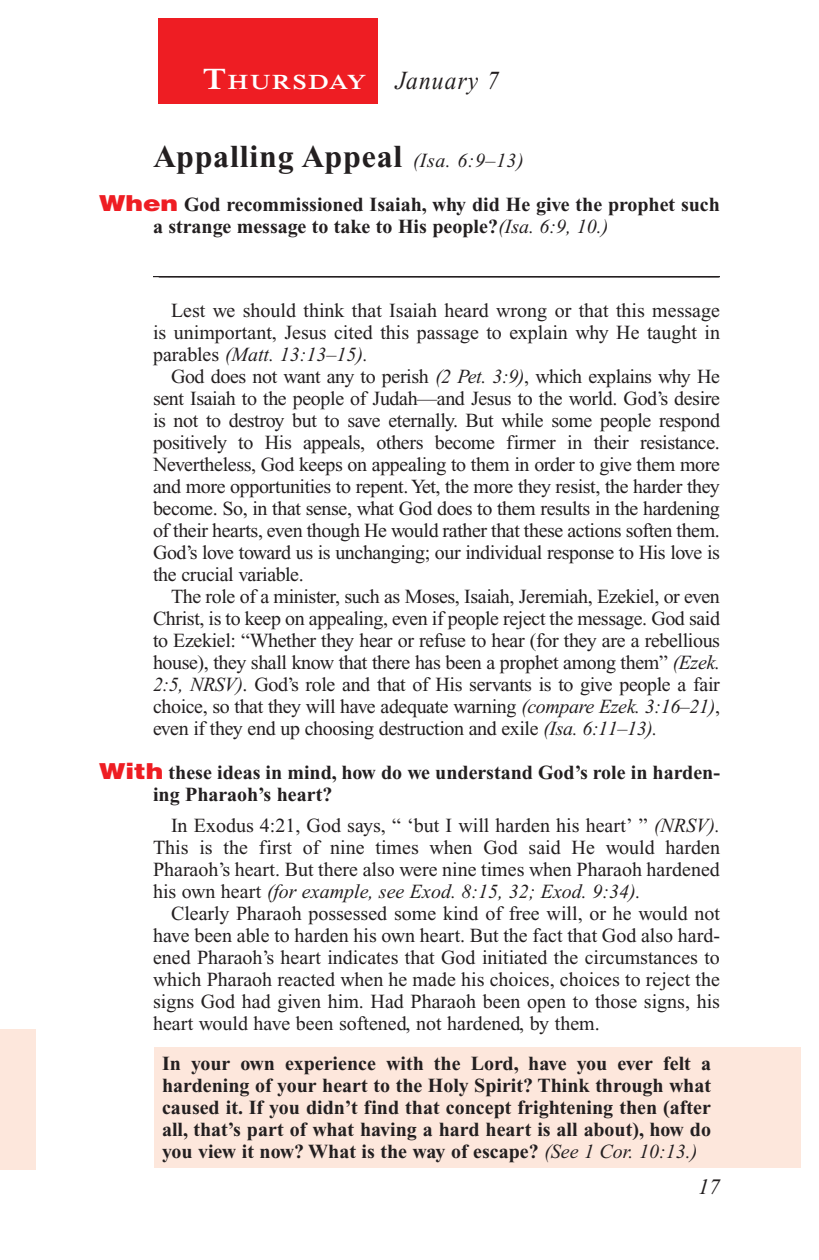
<style>
.page{position:relative;width:819px;height:1260px;background:#fff}
.page>*{position:absolute;margin:0;border:0;box-sizing:border-box;transform-origin:0 0}
.Head{font:700 32px "Times New Roman PS Std";letter-spacing:.025em;color:#231f20}
.Lesson_Dates{font:italic 26px "Times New Roman PS Std";letter-spacing:.05em;color:#231f20;scale:.9 1}
.t1{font:italic 22px "Times New Roman PS Std";color:#231f20}
.Daily_Header{font:600 21px "Times NRMT Std";letter-spacing:.07em;color:#fff;scale:1.1 1}
.Body{font:20px/22px "Times New Roman PS Std";color:#231f20;text-align:justify}
.x-screened_box-text{font:700 20px/22px "Times New Roman PS Std";color:#231f20;text-align:justify}
.Question_NO_SB{font:700 20px/22px "Times New Roman PS Std";color:#231f20}
.Question{font:700 20px/22px "Times New Roman PS Std";color:#231f20}
.Blank_Lines{font:20px "Times New Roman PS Std";color:#231f20}
.s1{font-size:30px}
.s2{font-weight:400;font-style:italic;font-size:20px}
.s3{font-family:"Helvetica LT Std";font-weight:900;font-size:22px;color:#ee1d23}
.s4{font-weight:400;font-style:italic}
.s5{font-style:italic}
</style>
<div class="page">
<div style="left:158px;top:18px;width:220px;height:86px;background:#ee1d23"></div>
<div style="left:155px;top:1047px;width:646px;height:121px;background:#fde7dc"></div>
<div style="left:0;top:1029px;width:36px;height:140px;background:#fde7dc"></div>
<hr style="left:153px;top:276px;width:567px;height:1px;background:#231f20">
<p class="Daily_Header" style="left:203px;top:70px;width:150px"><span class="s1">T</span>HURSDAY</p>
<p class="Lesson_Dates" style="left:396px;top:66px;width:116px">January 7</p>
<p class="Head" style="left:153px;top:138px;width:372px">Appalling Appeal <span class="s2">(Isa. 6:9–13)</span></p>
<p class="Question_NO_SB" style="left:153px;top:193px;width:568px;text-indent:-54px"><span class="s3">When</span> God recommissioned Isaiah, why did He give the prophet such a strange message to take to His people?<span class="s4">(Isa. 6:9, 10.)</span></p>
<p class="Blank_Lines" style="left:159px;top:257px;width:561px">________________________________________________________</p>
<p class="Body" style="left:153px;top:299px;width:569px;text-indent:18px">Lest we should think that Isaiah heard wrong or that this message is unimportant, Jesus cited this passage to explain why He taught in parables <span class="s5">(Matt. 13:13–15).</span></p>
<p class="Body" style="left:153px;top:365px;width:569px;text-indent:18px">God does not want any to perish <span class="s5">(2 Pet. 3:9)</span>, which explains why He sent Isaiah to the people of Judah—and Jesus to the world. God’s desire is not to destroy but to save eternally. But while some people respond positively to His appeals, others become firmer in their resistance.<br>Nevertheless, God keeps on appealing to them in order to give them more and more opportunities to repent. Yet, the more they resist, the harder they become. So, in that sense, what God does to them results in the hardening of their hearts, even though He would rather that these actions soften them.<br>God’s love toward us is unchanging; our individual response to His love is the crucial variable.</p>
<p class="Body" style="left:153px;top:585px;width:569px;text-indent:18px">The role of a minister, such as Moses, Isaiah, Jeremiah, Ezekiel, or even Christ, is to keep on appealing, even if people reject the message. God said to Ezekiel: “Whether they hear or refuse to hear (for they are a rebellious house), they shall know that there has been a prophet among them” <span class="s5">(Ezek.<br>2:5, NRSV)</span>. God’s role and that of His servants is to give people a fair choice, so that they will have adequate warning <span class="s5">(compare Ezek. 3:16–21)</span>, even if they end up choosing destruction and exile <span class="s5">(Isa. 6:11–13).</span></p>
<p class="Question" style="left:153px;top:761px;width:569px;text-indent:-54px"><span class="s3">With</span> these ideas in mind, how do we understand God’s role in harden&shy;ing Pharaoh’s heart?</p>
<p class="Body" style="left:153px;top:814px;width:569px;text-indent:18px">In Exodus 4:21, God says, “ ‘but I will harden his heart’ ” <span class="s5">(NRSV).<br></span>This is the first of nine times when God said He would harden Pharaoh’s heart. But there also were nine times when Pharaoh hardened his own heart <span class="s5">(for example, see Exod. 8:15, 32; Exod. 9:34).</span></p>
<p class="Body" style="left:153px;top:902px;width:569px;text-indent:18px">Clearly Pharaoh possessed some kind of free will, or he would not have been able to harden his own heart. But the fact that God also hard&shy;ened Pharaoh’s heart indicates that God initiated the circumstances to which Pharaoh reacted when he made his choices, choices to reject the signs God had given him. Had Pharaoh been open to those signs, his heart would have been softened, not hardened, by them.</p>
<p class="x-screened_box-text" style="left:162px;top:1052px;width:551px">In your own experience with the Lord, have you ever felt a hardening of your heart to the Holy Spirit? Think through what caused it. If you didn’t find that concept frightening then (after all, that’s part of what having a hard heart is all about), how do you view it now? What is the way of escape? <span class="s4">(See 1 Cor. 10:13.)</span></p>
<p class="t1" style="left:698px;top:1175px;width:23px">17</p>
</div>
